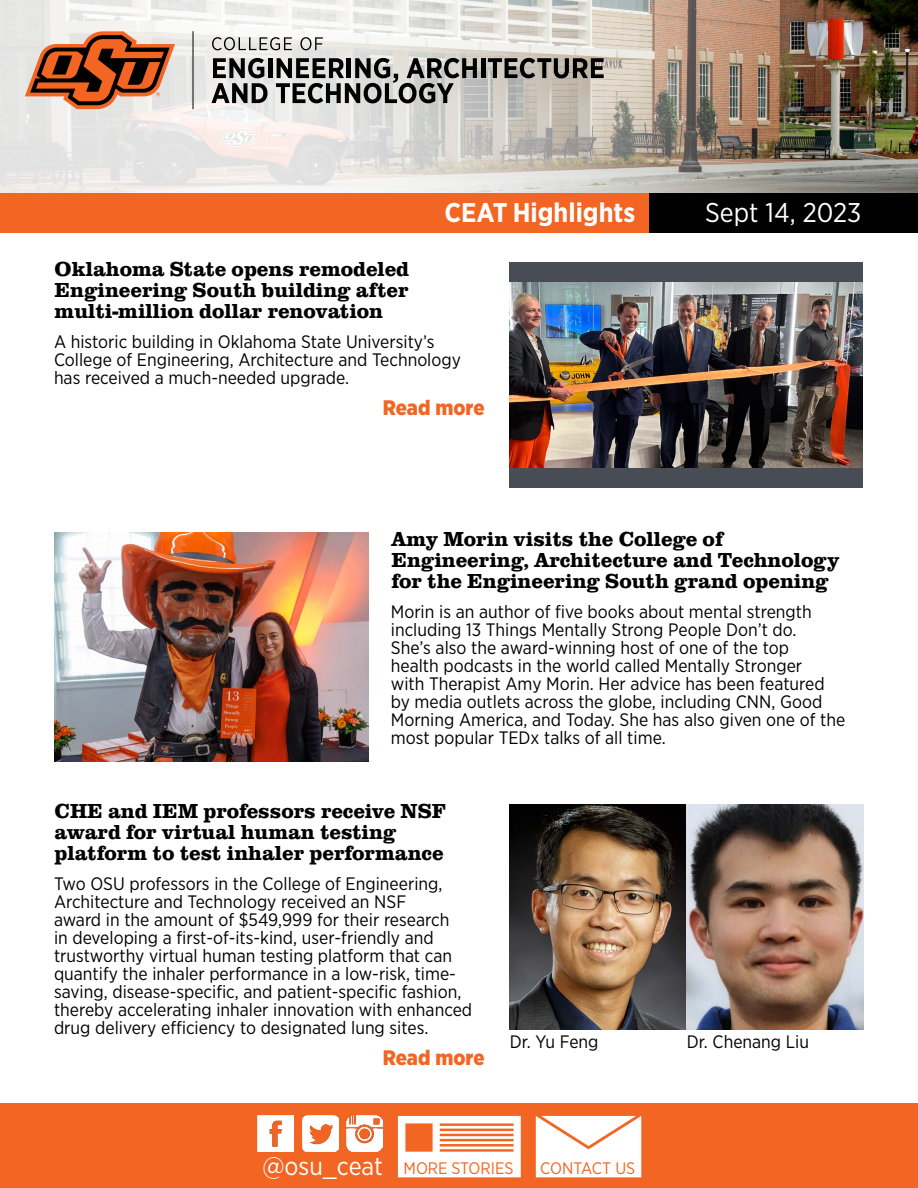
<style>
.page{position:relative;width:918px;height:1188px;background:#fff}
.page>*{position:absolute;margin:0;border:0;box-sizing:border-box;transform-origin:0 0}
.t1{font:700 27px "Gotham Narrow";color:#fff}
.t2{font:27px "Gotham Narrow";color:#fff}
.t3{font:700 21px/21px "Clarendon URW";color:#000}
.t4{font:900 21px "Gotham Narrow";color:#f26522}
.t5{font:18px/18px "Gotham Narrow";color:#000}
.t6{font:16.65px "Gotham Narrow";color:#f26522}
.s1{font-size:25.2px;color:#fff}
</style>
<div class="page">
<img style="left:803px;top:0;width:115px;height:193px">
<img style="left:0;top:0;width:803px;height:193px">
<div style="left:0;top:193px;width:918px;height:39px;background:#f26522"></div>
<div style="left:650px;top:193px;width:268px;height:39px;background:#000"></div>
<div style="left:0;top:1104px;width:918px;height:84px;background:#f26522"></div>
<hr style="left:193px;top:31px;width:1px;height:78px;background:#000">
<svg style="left:25px;top:31px;width:150px;height:78px;background:#ad7458"></svg>
<hr style="left:268px;top:58px;width:4px;height:20px;background:#000">
<hr style="left:481px;top:58px;width:4px;height:20px;background:#000">
<svg style="left:488px;top:58px;width:116px;height:20px;background:#68645f"></svg>
<svg style="left:212px;top:58px;width:56px;height:45px;background:#7d7d7c"></svg>
<svg style="left:276px;top:58px;width:201px;height:45px;background:#838381"></svg>
<svg style="left:212px;top:37px;width:80px;height:13px"></svg>
<svg style="left:300px;top:37px;width:23px;height:13px"></svg>
<img style="left:257px;top:1116px;width:36px;height:36px">
<img style="left:347px;top:1116px;width:36px;height:36px">
<img style="left:302px;top:1116px;width:36px;height:36px">
<svg style="left:536px;top:1116px;width:105px;height:61px;background:#fef6f3"></svg>
<svg style="left:398px;top:1116px;width:123px;height:61px"></svg>
<div style="left:510px;top:262px;width:353px;height:225px;background:#474c55"></div>
<img style="left:510px;top:282px;width:353px;height:185px">
<img style="left:54px;top:532px;width:314px;height:230px">
<img style="left:510px;top:804px;width:354px;height:225px">
<p class="t3" style="left:55px;top:258px;width:356px;text-align:justify">Oklahoma State opens remodeled Engineering South building after multi-million dollar renovation</p>
<h1 class="t1" style="left:444px;top:195px;width:192px">CEAT Highlights</h1>
<h1 class="t2" style="left:705px;top:195px;width:158px">Sept 14, 2023</h1>
<p class="t5" style="left:54px;top:332px;width:409px">A historic building in Oklahoma State University’s<br>College of Engineering, Architecture and Technology has received a much-needed upgrade.</p>
<p class="t4" style="left:383px;top:394px;width:103px">Read more</p>
<p class="t3" style="left:391px;top:528px;width:450px">Amy Morin visits the College of<br>Engineering, Architecture and Technology for the Engineering South grand opening</p>
<p class="t5" style="left:391px;top:602px;width:456px">Morin is an author of five books about mental strength including 13 Things Mentally Strong People Don’t do.<br>She’s also the award-winning host of one of the top<br>health podcasts in the world called Mentally Stronger<br>with Therapist Amy Morin. Her advice has been featured by media outlets across the globe, including CNN, Good Morning America, and Today. She has also given one of the most popular TEDx talks of all time.</p>
<p class="t3" style="left:55px;top:799px;width:393px">CHE and IEM professors receive NSF award for virtual human testing platform to test inhaler performance</p>
<p class="t5" style="left:54px;top:874px;width:420px">Two OSU professors in the College of Engineering, Architecture and Technology received an NSF<br>award in the amount of $549,999 for their research<br>in developing a first-of-its-kind, user-friendly and trustworthy virtual human testing platform that can quantify the inhaler performance in a low-risk, time&shy;saving, disease-specific, and patient-specific fashion, thereby accelerating inhaler innovation with enhanced drug delivery efficiency to designated lung sites.</p>
<p class="t4" style="left:383px;top:1044px;width:103px">Read more</p>
<p class="t5" style="left:510px;top:1033px;width:90px">Dr. Yu Feng</p>
<p class="t5" style="left:687px;top:1033px;width:124px">Dr. Chenang Liu</p>
<p class="t6" style="left:262px;top:1158px;width:253px"><span class="s1">@osu_ceat</span> MORE STORIES</p>
<p class="t6" style="left:540px;top:1158px;width:97px">CONTACT US</p>
</div>
